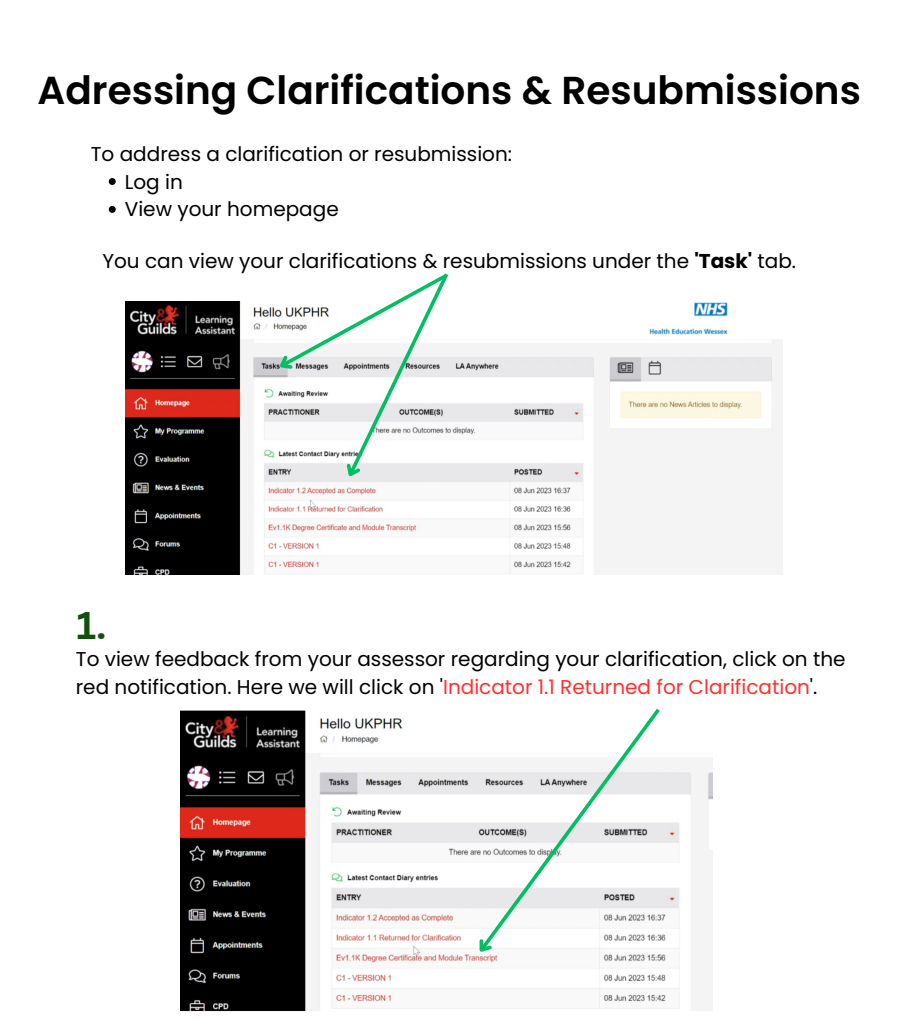
<style>
.page{position:relative;width:908px;height:1021px;background:#fff}
.page>*{position:absolute;margin:0;border:0;box-sizing:border-box;transform-origin:0 0}
.t1{font:600 38.96px "Poppins";color:#000}
.t2{font:700 37.6px "Canva Sans";color:#14500d}
.t3{font:20px/27.9px "Poppins";color:#000}
.s1{font-weight:700}
.s2{color:#ff3131}
</style>
<div class="page">
<img style="left:126px;top:301px;width:655px;height:273px">
<svg style="left:271px;top:273px;width:180px;height:211px"></svg>
<img style="left:181px;top:710px;width:531px;height:301px">
<svg style="left:109px;top:178px;width:7px;height:7px"></svg>
<svg style="left:109px;top:206px;width:7px;height:7px"></svg>
<svg style="left:476px;top:708px;width:187px;height:247px"></svg>
<svg style="left:469px;top:934px;width:28px;height:27px"></svg>
<p class="t1" style="left:38px;top:63px;width:824px">Adressing Clarifications &amp; Resubmissions</p>
<p class="t3" style="left:91px;top:140px;width:423px">To address a clarification or resubmission:</p>
<p class="t3" style="left:125px;top:168px;width:60px">Log in</p>
<p class="t3" style="left:125px;top:195px;width:215px">View your homepage</p>
<p class="t3" style="left:102px;top:247px;width:695px">You can view your clarifications &amp; resubmissions under the <span class="s1">'Task'</span> tab.</p>
<p class="t2" style="left:76px;top:599px;width:32px">1.</p>
<p class="t3" style="left:76px;top:645px;width:771px">To view feedback from your assessor regarding your clarification, click on the red notification. Here we will click on '<span class="s2">Indicator 1.1 Returned for Clarification</span>'.</p>
</div>
